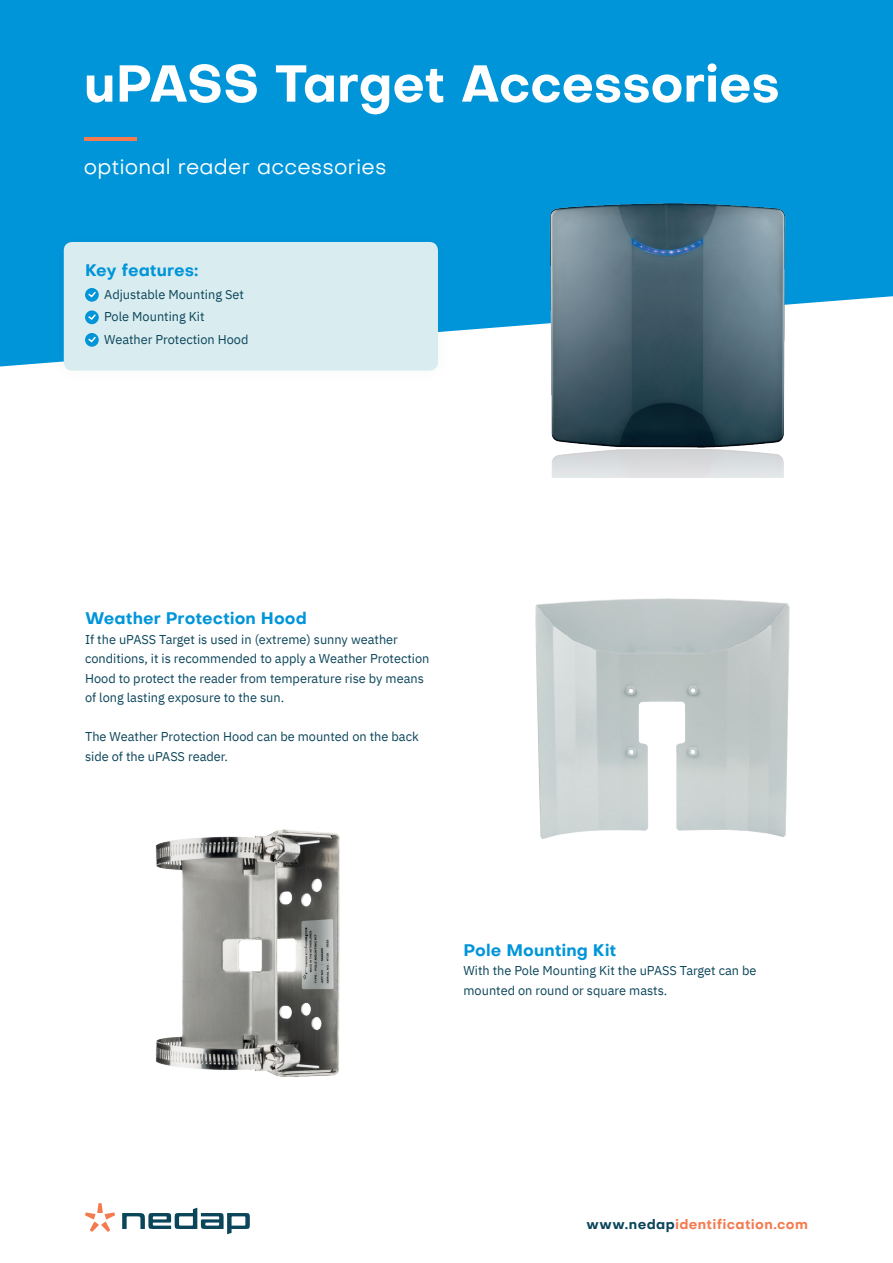
<style>
.page{position:relative;width:893px;height:1263px;background:#0095d9}
.page>*{position:absolute;margin:0;border:0;box-sizing:border-box;transform-origin:0 0}
.t1{font:700 51px "Objectivity";letter-spacing:-.01em;color:#fff}
.t2{font:21px "Objectivity";letter-spacing:.01em;color:#fff}
.t3{font:700 16.5px "Objectivity";color:#0095d9}
.t4{font:700 13.5px "Objectivity";letter-spacing:.025em;color:#f47b50}
.t5{font:12.75px/19.5px "IBM Plex Sans";color:#0b455a}
.s1{color:#0b455a}
</style>
<div class="page">
<div style="left:0;top:296px;width:893px;height:967px;background:#fff"></div>
<div style="left:48px;top:226px;width:406px;height:160px;background:#0b455a;opacity:.05"></div>
<div style="left:64px;top:242px;width:374px;height:129px;background:#d9ecef;border-radius:9px"></div>
<svg style="left:122px;top:1208px;width:128px;height:26px;background:#a6bbc2"></svg>
<svg style="left:85px;top:1203px;width:30px;height:29px"></svg>
<hr style="left:84px;top:137px;width:53px;height:4px;background:#f47b50">
<svg style="left:85px;top:288px;width:14px;height:14px"></svg>
<svg style="left:87px;top:290px;width:10px;height:9px"></svg>
<svg style="left:85px;top:310px;width:14px;height:14px"></svg>
<svg style="left:87px;top:313px;width:10px;height:8px"></svg>
<svg style="left:85px;top:333px;width:14px;height:14px"></svg>
<svg style="left:87px;top:335px;width:10px;height:9px"></svg>
<img style="left:482px;top:203px;width:361px;height:274px">
<img style="left:155px;top:829px;width:184px;height:247px">
<img style="left:536px;top:598px;width:253px;height:241px">
<h1 class="t1" style="left:84px;top:47px;width:697px">uPASS Target Accessories</h1>
<h2 class="t2" style="left:84px;top:153px;width:304px">optional reader accessories</h2>
<p class="t3" style="left:85px;top:258px;width:115px">Key features:</p>
<p class="t5" style="left:104px;top:282px;width:146px;line-height:22.5px">Adjustable Mounting Set<br>Pole Mounting Kit<br>Weather Protection Hood</p>
<p class="t3" style="left:85px;top:606px;width:223px">Weather Protection Hood</p>
<p class="t5" style="left:85px;top:628px;width:346px">If the uPASS Target is used in (extreme) sunny weather conditions, it is recommended to apply a Weather Protection Hood to protect the reader from temperature rise by means of long lasting exposure to the sun.</p>
<p class="t5" style="left:85px;top:726px;width:335px">The Weather Protection Hood can be mounted on the back side of the uPASS reader.</p>
<p class="t3" style="left:463px;top:938px;width:154px">Pole Mounting Kit</p>
<p class="t5" style="left:463px;top:960px;width:295px">With the Pole Mounting Kit the uPASS Target can be mounted on round or square masts.</p>
<p class="t4" style="left:587px;top:1214px;width:223px"><span class="s1">www.nedap</span>identification.com</p>
</div>
